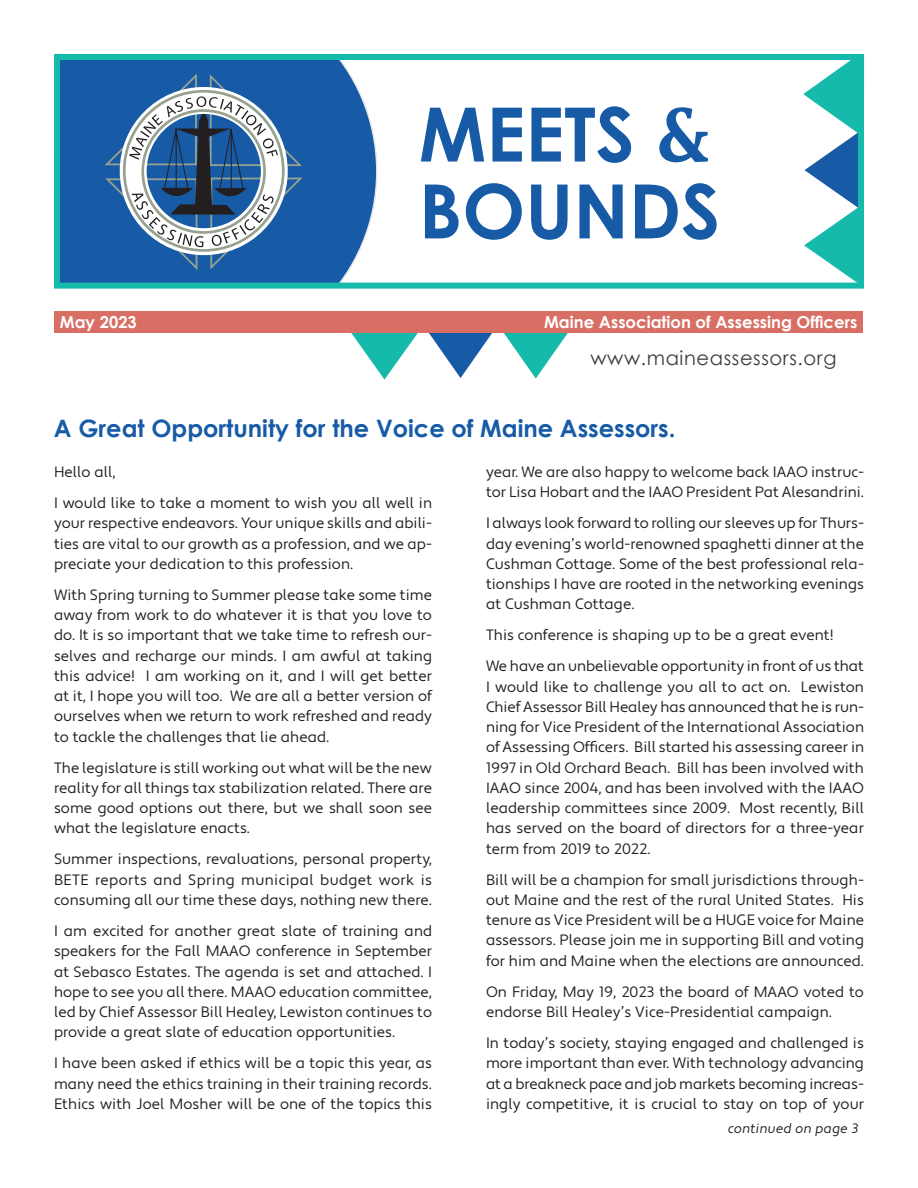
<style>
.page{position:relative;width:918px;height:1188px;background:#fff}
.page>*{position:absolute;margin:0;border:0;box-sizing:border-box;transform-origin:0 0}
.t1{font:700 75px/76.8px "Century Gothic";color:#175ba7}
.Body_text--MAAO_News{font:700 24px "Century Gothic";color:#175ba7}
.Body_text--MAAO_News-2{font:19.5px "Century Gothic";letter-spacing:.03em;color:#3e3e3f}
.t2{font:700 16.5px "Century Gothic";color:#fff}
.Body_text--MAAO_News-3{font:15px/20.2px "Apertura";letter-spacing:.005em;color:#231f20;text-align:justify}
.Body_text--MAAO_News-4{font:13.5px "Apertura Obliq";letter-spacing:.01em;color:#231f20}
.s1{font-family:"Capitolina";font-size:79.5px}
</style>
<div class="page">
<svg style="left:351px;top:333px;width:217px;height:47px"></svg>
<div style="left:55px;top:312px;width:808px;height:21px;background:#d96e65"></div>
<svg style="left:803px;top:61px;width:54px;height:221px"></svg>
<svg style="left:61px;top:61px;width:317px;height:221px;background:#2c6aaf"></svg>
<div style="left:54px;top:54px;width:810px;height:235px;border:6px solid #15baaa"></div>
<svg style="left:105px;top:74px;width:197px;height:195px"></svg>
<p class="t1" style="left:419px;top:93px;width:303px">MEETS <span class="s1">&amp;<br></span>BOUNDS</p>
<p class="t2" style="left:60px;top:309px;width:78px">May 2023</p>
<p class="t2" style="left:544px;top:309px;width:315px">Maine Association of Assessing Officers</p>
<p class="Body_text--MAAO_News-2" style="left:590px;top:344px;width:248px">www.maineassessors.org</p>
<p class="Body_text--MAAO_News" style="left:54px;top:410px;width:623px">A Great Opportunity for the Voice of Maine Assessors.</p>
<p class="Body_text--MAAO_News-3" style="left:54px;top:462px;width:63px">Hello all,</p>
<p class="Body_text--MAAO_News-3" style="left:54px;top:493px;width:380px">I would like to take a moment to wish you all well in your respective endeavors. Your unique skills and abili&shy;ties are vital to our growth as a profession, and we ap&shy;preciate your dedication to this profession.</p>
<p class="Body_text--MAAO_News-3" style="left:54px;top:585px;width:380px">With Spring turning to Summer please take some time away from work to do whatever it is that you love to do. It is so important that we take time to refresh our&shy;selves and recharge our minds. I am awful at taking this advice! I am working on it, and I will get better at it, I hope you will too. We are all a better version of ourselves when we return to work refreshed and ready to tackle the challenges that lie ahead.</p>
<p class="Body_text--MAAO_News-3" style="left:54px;top:758px;width:379px">The legislature is still working out what will be the new reality for all things tax stabilization related. There are some good options out there, but we shall soon see what the legislature enacts.</p>
<p class="Body_text--MAAO_News-3" style="left:54px;top:850px;width:380px">Summer inspections, revaluations, personal property, BETE reports and Spring municipal budget work is consuming all our time these days, nothing new there.</p>
<p class="Body_text--MAAO_News-3" style="left:54px;top:921px;width:380px">I am excited for another great slate of training and speakers for the Fall MAAO conference in September at Sebasco Estates. The agenda is set and attached. I hope to see you all there. MAAO education committee, led by Chief Assessor Bill Healey, Lewiston continues to provide a great slate of education opportunities.</p>
<p class="Body_text--MAAO_News-3" style="left:54px;top:1054px;width:380px">I have been asked if ethics will be a topic this year, as many need the ethics training in their training records.<br>Ethics with Joel Mosher will be one of the topics this</p>
<p class="Body_text--MAAO_News-3" style="left:486px;top:462px;width:380px">year. We are also happy to welcome back IAAO instruc&shy;tor Lisa Hobart and the IAAO President Pat Alesandrini.</p>
<p class="Body_text--MAAO_News-3" style="left:486px;top:514px;width:380px">I always look forward to rolling our sleeves up for Thurs&shy;day evening’s world-renowned spaghetti dinner at the Cushman Cottage. Some of the best professional rela&shy;tionships I have are rooted in the networking evenings at Cushman Cottage.</p>
<p class="Body_text--MAAO_News-3" style="left:486px;top:626px;width:349px">This conference is shaping up to be a great event!</p>
<p class="Body_text--MAAO_News-3" style="left:486px;top:657px;width:380px">We have an unbelievable opportunity in front of us that I would like to challenge you all to act on. Lewiston Chief Assessor Bill Healey has announced that he is run&shy;ning for Vice President of the International Association of Assessing Officers. Bill started his assessing career in 1997 in Old Orchard Beach. Bill has been involved with IAAO since 2004, and has been involved with the IAAO leadership committees since 2009. Most recently, Bill has served on the board of directors for a three-year term from 2019 to 2022.</p>
<p class="Body_text--MAAO_News-3" style="left:486px;top:870px;width:380px">Bill will be a champion for small jurisdictions through&shy;out Maine and the rest of the rural United States. His tenure as Vice President will be a HUGE voice for Maine assessors. Please join me in supporting Bill and voting for him and Maine when the elections are announced.</p>
<p class="Body_text--MAAO_News-3" style="left:486px;top:982px;width:380px">On Friday, May 19, 2023 the board of MAAO voted to endorse Bill Healey’s Vice-Presidential campaign.</p>
<p class="Body_text--MAAO_News-3" style="left:486px;top:1033px;width:380px">In today’s society, staying engaged and challenged is more important than ever. With technology advancing at a breakneck pace and job markets becoming increas&shy;ingly competitive, it is crucial to stay on top of your</p>
<p class="Body_text--MAAO_News-4" style="left:728px;top:1121px;width:132px">continued on page 3</p>
</div>
